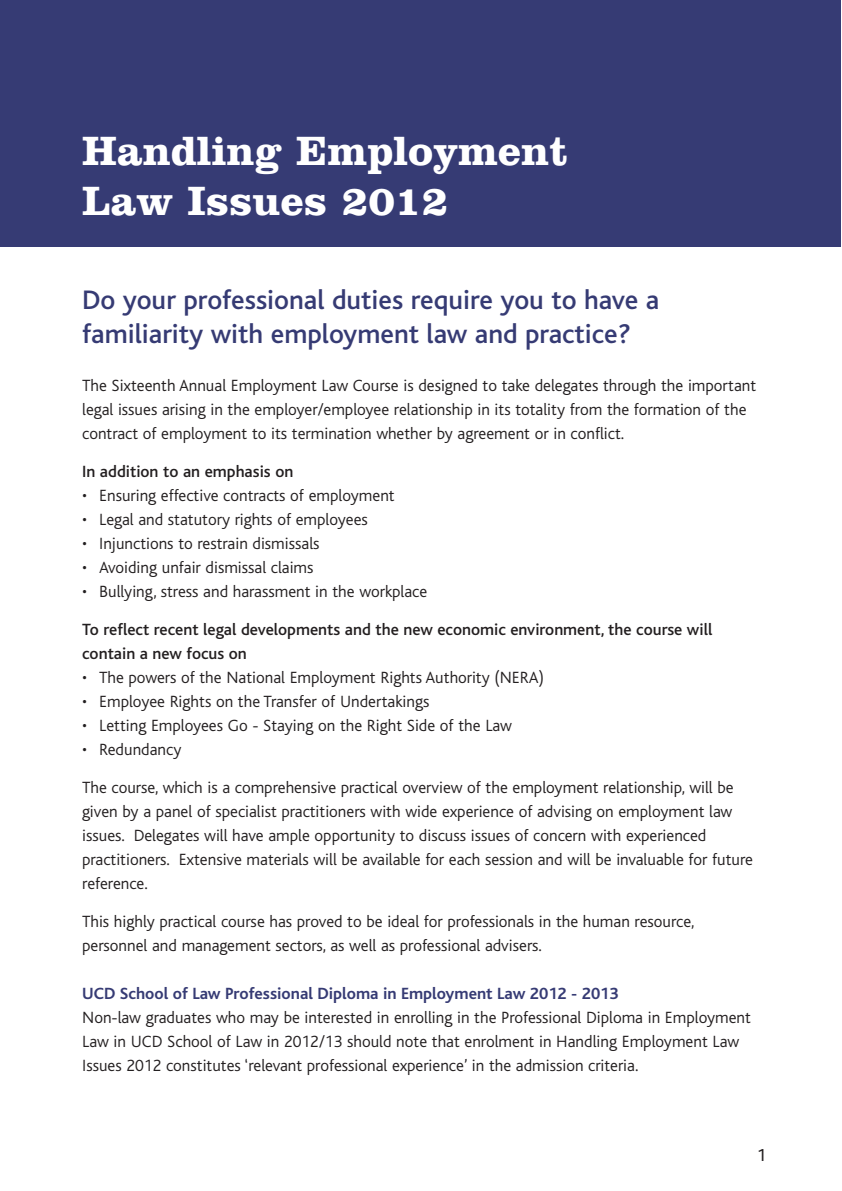
<style>
.page{position:relative;width:842px;height:1191px;background:#fff}
.page>*{position:absolute;margin:0;border:0;box-sizing:border-box;transform-origin:0 0}
.t1{font:700 42px/50.4px "Clarendon BT";color:#fff}
.t2{font:500 28px/34px "Bliss";color:#363b74}
.t3{font:18px "Bliss";color:#231f20}
.t4{font:300 17px/24px "Bliss";color:#231f20}
.t5{font:500 17px/24px "Bliss";color:#231f20}
.t6{font:700 17px "Bliss";color:#363b74}
</style>
<div class="page">
<div style="left:0;top:1px;width:840px;height:246px;background:#363b74"></div>
<h1 class="t1" style="left:82px;top:130px;width:488px">Handling Employment<br>Law Issues 2012</h1>
<h2 class="t2" style="left:82px;top:285px;width:579px">Do your professional duties require you to have a familiarity with employment law and practice?</h2>
<p class="t4" style="left:82px;top:374px;width:675px">The Sixteenth Annual Employment Law Course is designed to take delegates through the important legal issues arising in the employer/employee relationship in its totality from the formation of the contract of employment to its termination whether by agreement or in conflict.</p>
<p class="t5" style="left:82px;top:461px;width:213px">In addition to an emphasis on</p>
<p class="t4" style="left:82px;top:484px;width:314px">• Ensuring effective contracts of employment</p>
<p class="t4" style="left:82px;top:508px;width:287px">• Legal and statutory rights of employees</p>
<p class="t4" style="left:82px;top:532px;width:239px">• Injunctions to restrain dismissals</p>
<p class="t4" style="left:82px;top:556px;width:233px">• Avoiding unfair dismissal claims</p>
<p class="t4" style="left:82px;top:580px;width:347px">• Bullying, stress and harassment in the workplace</p>
<p class="t5" style="left:82px;top:619px;width:632px">To reflect recent legal developments and the new economic environment, the course will contain a new focus on</p>
<p class="t4" style="left:82px;top:666px;width:463px">• The powers of the National Employment Rights Authority (NERA)</p>
<p class="t4" style="left:82px;top:690px;width:349px">• Employee Rights on the Transfer of Undertakings</p>
<p class="t4" style="left:82px;top:714px;width:431px">• Letting Employees Go - Staying on the Right Side of the Law</p>
<p class="t4" style="left:82px;top:738px;width:101px">• Redundancy</p>
<p class="t4" style="left:82px;top:776px;width:672px">The course, which is a comprehensive practical overview of the employment relationship, will be given by a panel of specialist practitioners with wide experience of advising on employment law issues. Delegates will have ample opportunity to discuss issues of concern with experienced practitioners. Extensive materials will be available for each session and will be invaluable for future reference.</p>
<p class="t4" style="left:82px;top:910px;width:614px">This highly practical course has proved to be ideal for professionals in the human resource, personnel and management sectors, as well as professional advisers.</p>
<p class="t6" style="left:82px;top:987px;width:538px">UCD School of Law Professional Diploma in Employment Law 2012 - 2013</p>
<p class="t4" style="left:82px;top:1006px;width:670px">Non-law graduates who may be interested in enrolling in the Professional Diploma in Employment<br>Law in UCD School of Law in 2012/13 should note that enrolment in Handling Employment Law<br>Issues 2012 constitutes ‘relevant professional experience’ in the admission criteria.</p>
<p class="t3" style="left:757px;top:1147px;width:11px">1</p>
</div>
